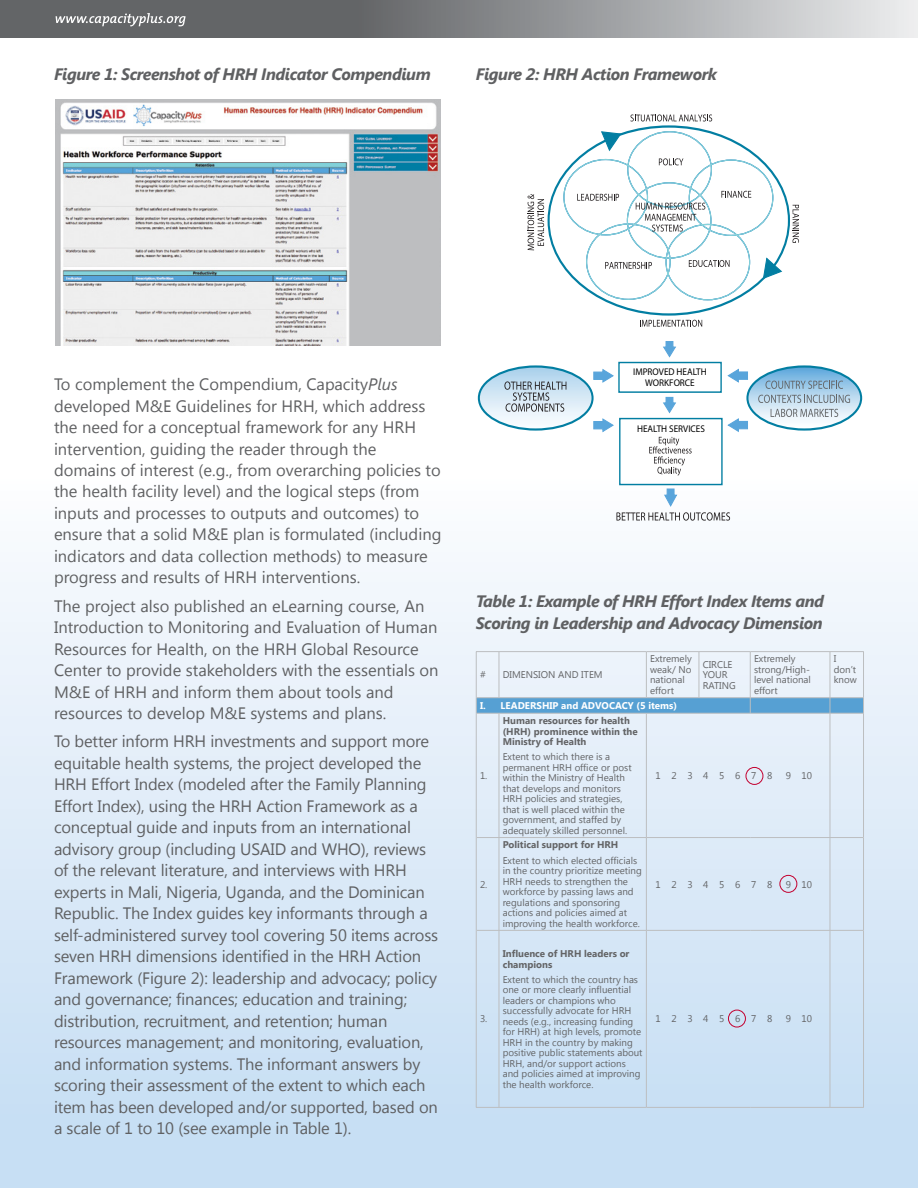
<style>
.page{position:relative;width:918px;height:1188px;background:#fff}
.page>*{position:absolute;margin:0;border:0;box-sizing:border-box;transform-origin:0 0}
.t1{font:16.5px/21.5px "Segoe UI";letter-spacing:-.01em;color:#5f6062}
.t2{font:italic 700 16.5px/21px "Segoe UI";letter-spacing:-.025em;color:#5f6062}
.t3{font:9.75px/10.5px "Segoe UI";color:#636466}
.t4{font:700 9.75px/10.5px "Segoe UI";color:#636466}
.t5{font:9.75px/11.7px "Myriad";color:#000;text-align:center;scale:.94 1}
.t6{font:700 9.75px "Segoe UI";color:#fff}
.s1{font-style:italic}
</style>
<div class="page">
<div style="left:0;top:288px;width:918px;height:900px;background:linear-gradient(to bottom,#fff,#c4dcf3)"></div>
<svg style="left:0;top:0;width:917px;height:37px;background:#8e9092"></svg>
<svg style="left:56px;top:13px;width:130px;height:13px;background:#8a8c8d"></svg>
<hr style="left:917px;top:0;width:1px;height:37px;background:#eeefef">
<div style="left:466px;top:439px;width:396px;height:5px;background:#fff"></div>
<svg style="left:640px;top:320px;width:62px;height:7px"></svg>
<svg style="left:630px;top:114px;width:82px;height:8px"></svg>
<svg style="left:528px;top:194px;width:16px;height:56px"></svg>
<svg style="left:793px;top:205px;width:6px;height:38px"></svg>
<svg style="left:563px;top:131px;width:220px;height:170px"></svg>
<svg style="left:479px;top:340px;width:382px;height:181px"></svg>
<hr style="left:499px;top:652px;width:1px;height:45px;background:#bcbec0">
<hr style="left:646px;top:652px;width:1px;height:45px;background:#bcbec0">
<hr style="left:699px;top:652px;width:1px;height:45px;background:#bcbec0">
<hr style="left:750px;top:652px;width:1px;height:45px;background:#bcbec0">
<hr style="left:830px;top:652px;width:1px;height:45px;background:#bcbec0">
<hr style="left:499px;top:713px;width:1px;height:124px;background:#bcbec0">
<hr style="left:646px;top:713px;width:1px;height:124px;background:#bcbec0">
<hr style="left:830px;top:713px;width:1px;height:124px;background:#bcbec0">
<svg style="left:477px;top:837px;width:22px;height:1px"></svg>
<hr style="left:499px;top:837px;width:147px;height:1px;background:#bcbec0">
<hr style="left:499px;top:838px;width:1px;height:92px;background:#bcbec0">
<hr style="left:646px;top:837px;width:53px;height:1px;background:#bcbec0">
<hr style="left:646px;top:838px;width:1px;height:92px;background:#bcbec0">
<hr style="left:699px;top:837px;width:51px;height:1px;background:#bcbec0">
<hr style="left:750px;top:837px;width:80px;height:1px;background:#bcbec0">
<hr style="left:830px;top:837px;width:33px;height:1px;background:#bcbec0">
<hr style="left:830px;top:838px;width:1px;height:92px;background:#bcbec0">
<svg style="left:477px;top:930px;width:22px;height:1px"></svg>
<hr style="left:499px;top:930px;width:147px;height:1px;background:#bcbec0">
<hr style="left:499px;top:931px;width:1px;height:176px;background:#bcbec0">
<hr style="left:646px;top:930px;width:53px;height:1px;background:#bcbec0">
<hr style="left:646px;top:931px;width:1px;height:176px;background:#bcbec0">
<hr style="left:699px;top:930px;width:51px;height:1px;background:#bcbec0">
<hr style="left:750px;top:930px;width:80px;height:1px;background:#bcbec0">
<hr style="left:830px;top:930px;width:33px;height:1px;background:#bcbec0">
<hr style="left:830px;top:931px;width:1px;height:176px;background:#bcbec0">
<svg style="left:476px;top:651px;width:23px;height:1px"></svg>
<hr style="left:476px;top:652px;width:1px;height:46px;background:#bcbec0">
<hr style="left:499px;top:651px;width:147px;height:1px;background:#bcbec0">
<hr style="left:646px;top:651px;width:53px;height:1px;background:#bcbec0">
<hr style="left:699px;top:651px;width:51px;height:1px;background:#bcbec0">
<hr style="left:750px;top:651px;width:80px;height:1px;background:#bcbec0">
<hr style="left:830px;top:651px;width:34px;height:1px;background:#bcbec0">
<hr style="left:863px;top:652px;width:1px;height:46px;background:#bcbec0">
<svg style="left:476px;top:697px;width:388px;height:17px;background:#65a5d1"></svg>
<hr style="left:476px;top:713px;width:1px;height:125px;background:#bcbec0">
<hr style="left:863px;top:713px;width:1px;height:125px;background:#bcbec0">
<hr style="left:476px;top:838px;width:1px;height:92px;background:#bcbec0">
<hr style="left:863px;top:838px;width:1px;height:92px;background:#bcbec0">
<hr style="left:476px;top:930px;width:1px;height:177px;background:#bcbec0">
<hr style="left:863px;top:930px;width:1px;height:177px;background:#bcbec0">
<svg style="left:476px;top:1107px;width:23px;height:1px"></svg>
<hr style="left:499px;top:1107px;width:147px;height:1px;background:#bcbec0">
<hr style="left:646px;top:1107px;width:53px;height:1px;background:#bcbec0">
<hr style="left:699px;top:1107px;width:51px;height:1px;background:#bcbec0">
<hr style="left:750px;top:1107px;width:80px;height:1px;background:#bcbec0">
<hr style="left:830px;top:1107px;width:34px;height:1px;background:#bcbec0">
<img style="left:56px;top:100px;width:385px;height:245px">
<div style="left:746px;top:767px;width:17px;height:18px;border:1px solid #c3002f;border-radius:50%"></div>
<div style="left:780px;top:875px;width:17px;height:18px;border:1px solid #c3002f;border-radius:50%"></div>
<div style="left:728px;top:1010px;width:18px;height:17px;border:1px solid #c3002f;border-radius:50%"></div>
<p class="t2" style="left:54px;top:62px;width:378px">Figure 1: Screenshot of HRH Indicator Compendium</p>
<p class="t2" style="left:476px;top:62px;width:243px">Figure 2: HRH Action Framework</p>
<p class="t1" style="left:54px;top:373px;width:389px">To complement the Compendium, Capacity<span class="s1">Plus </span>developed M&amp;E Guidelines for HRH, which address the need for a conceptual framework for any HRH intervention, guiding the reader through the domains of interest (e.g., from overarching policies to the health facility level) and the logical steps (from inputs and processes to outputs and outcomes) to ensure that a solid M&amp;E plan is formulated (including indicators and data collection methods) to measure progress and results of HRH interventions.</p>
<p class="t1" style="left:54px;top:594px;width:386px">The project also published an eLearning course, An Introduction to Monitoring and Evaluation of Human Resources for Health, on the HRH Global Resource Center to provide stakeholders with the essentials on M&amp;E of HRH and inform them about tools and resources to develop M&amp;E systems and plans.</p>
<p class="t1" style="left:54px;top:730px;width:386px">To better inform HRH investments and support more equitable health systems, the project developed the HRH Effort Index (modeled after the Family Planning Effort Index), using the HRH Action Framework as a conceptual guide and inputs from an international advisory group (including USAID and WHO), reviews of the relevant literature, and interviews with HRH experts in Mali, Nigeria, Uganda, and the Dominican Republic. The Index guides key informants through a self-administered survey tool covering 50 items across seven HRH dimensions identified in the HRH Action Framework (Figure 2): leadership and advocacy; policy and governance; finances; education and training; distribution, recruitment, and retention; human resources management; and monitoring, evaluation, and information systems. The informant answers by scoring their assessment of the extent to which each item has been developed and/or supported, based on a scale of 1 to 10 (see example in Table 1).</p>
<p class="t5" style="left:633px;top:366px;width:80px">IMPROVED HEALTH<br>WORKFORCE</p>
<p class="t5" style="left:637px;top:423px;width:74px">HEALTH SERVICES</p>
<p class="t2" style="left:476px;top:590px;width:350px">Table 1: Example of HRH Effort Index Items and<br>Scoring in Leadership and Advocacy Dimension</p>
<p class="t3" style="left:650px;top:653px;width:43px">Extremely weak/ No national effort</p>
<p class="t3" style="left:703px;top:659px;width:35px">CIRCLE<br>YOUR<br>RATING</p>
<p class="t3" style="left:754px;top:653px;width:58px">Extremely strong/High&shy;level national effort</p>
<p class="t3" style="left:834px;top:653px;width:25px">I don’t know</p>
<p class="t6" style="left:480px;top:699px;width:199px">I. LEADERSHIP and ADVOCACY (5 items)</p>
<p class="t3" style="left:480px;top:669px;width:7px">#</p>
<p class="t3" style="left:503px;top:669px;width:101px">DIMENSION AND ITEM</p>
<p class="t3" style="left:480px;top:770px;width:9px">1.</p>
<p class="t4" style="left:503px;top:715px;width:136px">Human resources for health (HRH) prominence within the<br>Ministry of Health</p>
<p class="t3" style="left:503px;top:751px;width:130px">Extent to which there is a permanent HRH office or post within the Ministry of Health that develops and monitors<br>HRH policies and strategies, that is well placed within the government, and staffed by adequately skilled personnel.</p>
<p class="t3" style="left:655px;top:770px;width:118px">1 2 3 4 5 6 7 8</p>
<p class="t3" style="left:786px;top:770px;width:28px">9 10</p>
<p class="t3" style="left:480px;top:878px;width:9px">2.</p>
<p class="t4" style="left:503px;top:839px;width:117px">Political support for HRH</p>
<p class="t3" style="left:503px;top:855px;width:141px">Extent to which elected officials in the country prioritize meeting<br>HRH needs to strengthen the workforce by passing laws and regulations and sponsoring actions and policies aimed at improving the health workforce.</p>
<p class="t3" style="left:655px;top:878px;width:118px">1 2 3 4 5 6 7 8</p>
<p class="t3" style="left:786px;top:878px;width:28px">9 10</p>
<p class="t3" style="left:480px;top:1013px;width:9px">3.</p>
<p class="t4" style="left:503px;top:948px;width:128px">Influence of HRH leaders or champions</p>
<p class="t3" style="left:503px;top:974px;width:141px">Extent to which the country has one or more clearly influential leaders or champions who successfully advocate for HRH needs (e.g., increasing funding for HRH) at high levels, promote<br>HRH in the country by making positive public statements about<br>HRH, and/or support actions and policies aimed at improving the health workforce.</p>
<p class="t3" style="left:655px;top:1013px;width:118px">1 2 3 4 5 6 7 8</p>
<p class="t3" style="left:786px;top:1013px;width:28px">9 10</p>
</div>
